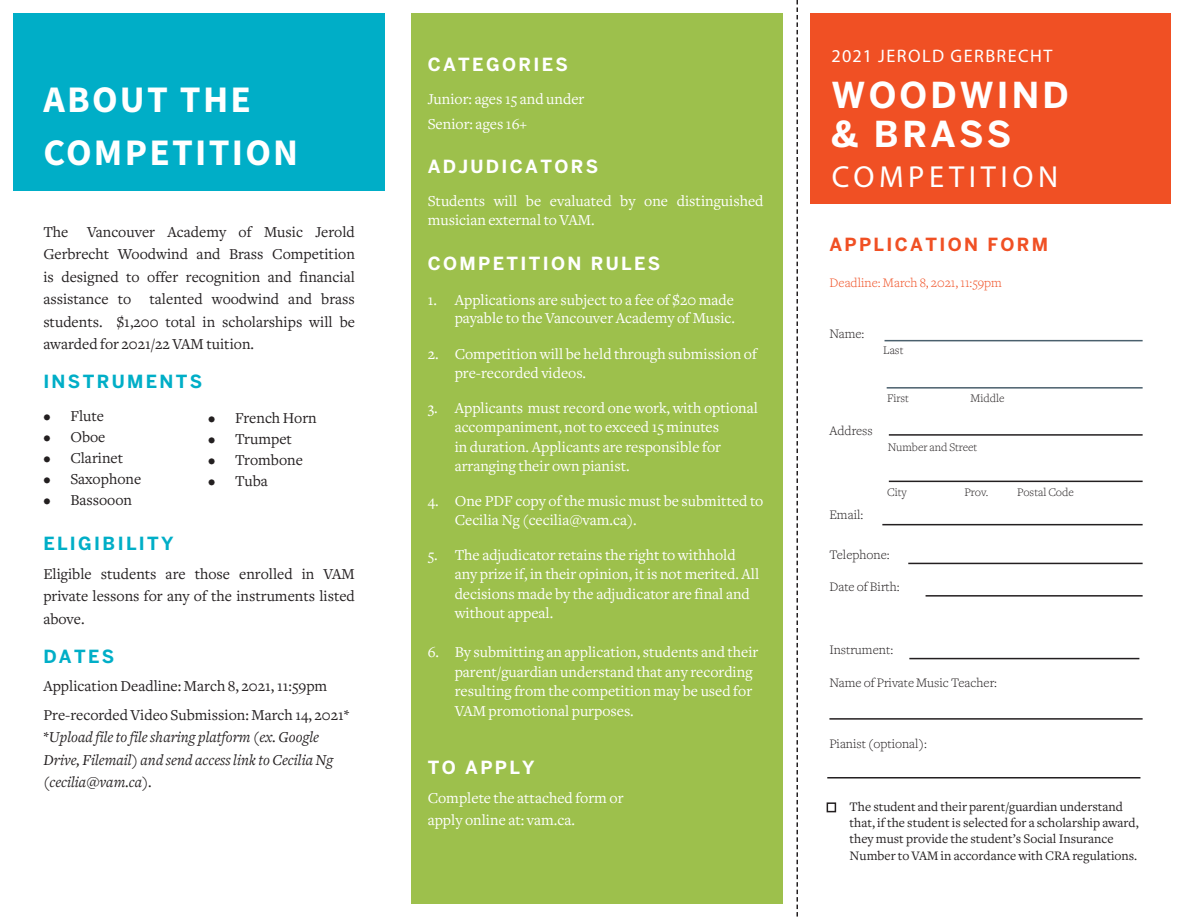
<style>
.page{position:relative;width:1188px;height:918px;background:#fff}
.page>*{position:absolute;margin:0;border:0;box-sizing:border-box;transform-origin:0 0}
.t1{font:700 37.5px/52.5px "Source Sans Pro";letter-spacing:.06em;color:#fff}
.t2{font:700 35.4px "Benton Sans";letter-spacing:.09em;color:#fff}
.t3{font:30.6px "Myriad Pro";letter-spacing:.15em;color:#fff}
.t4{font:18.15px "Myriad Pro";letter-spacing:.08em;color:#fff}
.t5{font:700 18px "Benton Sans";letter-spacing:.13em;color:#fff}
.t6{font:700 18px "Benton Sans";letter-spacing:.13em;color:#00aec7}
.t7{font:700 18px "Benton Sans";letter-spacing:.13em;color:#f05024}
.t8{font:15.75px/19.5px "Freight Text";color:#fff}
.t9{font:15.75px/22.5px "Freight Text";color:#231f20;text-align:justify}
.t10{font:italic 15.75px/22.5px "Freight Text";color:#231f20}
.t11{font:13.5px/16.2px "Freight Text";color:#231f20}
.t12{font:300 13.5px "Freight Text";color:#231f20}
.t13{font:300 13.5px "Freight Text";color:#f05024}
.t14{font:300 12px "Freight Text";color:#231f20}
.s1{font-style:normal}
</style>
<div class="page">
<div style="left:810px;top:14px;width:361px;height:190px;background:#f05024"></div>
<div style="left:13px;top:14px;width:372px;height:177px;background:#00aec7"></div>
<div style="left:412px;top:14px;width:371px;height:890px;background:#9dc04c"></div>
<hr style="left:887px;top:387px;width:256px;height:2px;background:#4a606d">
<hr style="left:885px;top:340px;width:258px;height:1px;background:#4a606d">
<hr style="left:889px;top:481px;width:254px;height:1px;background:#231f20">
<hr style="left:889px;top:434px;width:254px;height:2px;background:#231f20">
<hr style="left:882px;top:524px;width:261px;height:1px;background:#231f20">
<hr style="left:908px;top:563px;width:235px;height:1px;background:#231f20">
<hr style="left:926px;top:595px;width:217px;height:2px;background:#231f20">
<hr style="left:829px;top:718px;width:314px;height:2px;background:#231f20">
<hr style="left:827px;top:777px;width:313px;height:2px;background:#231f20">
<svg style="left:796px;top:0;width:2px;height:917px"></svg>
<hr style="left:909px;top:658px;width:230px;height:1px;background:#231f20">
<div style="left:827px;top:802px;width:9px;height:10px;border:2px solid #231f20"></div>
<p class="t1" style="left:43px;top:73px;width:256px">ABOUT THE<br>COMPETITION</p>
<p class="t9" style="left:43px;top:221px;width:313px">The Vancouver Academy of Music Jerold Gerbrecht Woodwind and Brass Competition is designed to offer recognition and financial assistance to talented woodwind and brass students. $1,200 total in scholarships will be awarded for 2021/22 VAM tuition.</p>
<p class="t6" style="left:43px;top:371px;width:161px">INSTRUMENTS</p>
<p class="t9" style="left:43px;top:405px;width:62px">• Flute</p>
<p class="t9" style="left:43px;top:426px;width:64px">• Oboe</p>
<p class="t9" style="left:43px;top:447px;width:81px">• Clarinet</p>
<p class="t9" style="left:43px;top:468px;width:99px">• Saxophone</p>
<p class="t9" style="left:43px;top:489px;width:90px">• Bassooon</p>
<p class="t9" style="left:208px;top:407px;width:110px">• French Horn</p>
<p class="t9" style="left:208px;top:428px;width:85px">• Trumpet</p>
<p class="t9" style="left:208px;top:449px;width:96px">• Trombone</p>
<p class="t9" style="left:208px;top:470px;width:61px">• Tuba</p>
<p class="t6" style="left:43px;top:533px;width:132px">ELIGIBILITY</p>
<p class="t9" style="left:43px;top:563px;width:313px">Eligible students are those enrolled in VAM private lessons for any of the instruments listed above.</p>
<p class="t6" style="left:43px;top:645px;width:73px">DATES</p>
<p class="t9" style="left:43px;top:672px;width:308px;line-height:28.5px">Application Deadline: March 8, 2021, 11:59pm<br>Pre-recorded Video Submission: March 14, 2021*</p>
<p class="t10" style="left:43px;top:726px;width:291px"><span class="s1">*</span>Upload file to file sharing platform (ex. Google<br>Drive, Filemail) and send access link to Cecilia Ng (cecilia@vam.ca).</p>
<p class="t5" style="left:428px;top:53px;width:142px">CATEGORIES</p>
<p class="t8" style="left:428px;top:89px;width:158px">Junior: ages 15 and under</p>
<p class="t8" style="left:428px;top:115px;width:101px">Senior: ages 16+</p>
<p class="t5" style="left:428px;top:155px;width:172px">ADJUDICATORS</p>
<p class="t8" style="left:428px;top:191px;width:337px">Students will be evaluated by one distinguished musician external to VAM.</p>
<p class="t5" style="left:428px;top:253px;width:234px">COMPETITION RULES</p>
<p class="t8" style="left:428px;top:291px;width:309px;line-height:18px;text-align:right">1. Applications are subject to a fee of $20 made payable to the Vancouver Academy of Music.</p>
<p class="t8" style="left:455px;top:344px;width:304px;text-indent:-27px">2. Competition will be held through submission of pre-recorded videos.</p>
<p class="t8" style="left:455px;top:398px;width:305px;text-indent:-27px">3. Applicants must record one work, with optional accompaniment, not to exceed 15 minutes<br>in duration. Applicants are responsible for arranging their own pianist.</p>
<p class="t8" style="left:455px;top:491px;width:310px;text-indent:-27px">4. One PDF copy of the music must be submitted to<br>Cecilia Ng (cecilia@vam.ca).</p>
<p class="t8" style="left:455px;top:545px;width:306px;text-indent:-27px">5. The adjudicator retains the right to withhold any prize if, in their opinion, it is not merited. All decisions made by the adjudicator are final and without appeal.</p>
<p class="t8" style="left:455px;top:643px;width:305px;text-indent:-27px">6. By submitting an application, students and their parent/guardian understand that any recording resulting from the competition may be used for VAM promotional purposes.</p>
<p class="t5" style="left:428px;top:757px;width:109px">TO APPLY</p>
<p class="t8" style="left:428px;top:788px;width:197px">Complete the attached form or</p>
<p class="t8" style="left:428px;top:811px;width:149px">apply online at: vam.ca.</p>
<p class="t4" style="left:832px;top:45px;width:222px">2021 JEROLD GERBRECHT</p>
<p class="t2" style="left:832px;top:74px;width:239px">WOODWIND</p>
<p class="t2" style="left:832px;top:113px;width:181px">&amp; BRASS</p>
<p class="t3" style="left:832px;top:158px;width:228px">COMPETITION</p>
<p class="t7" style="left:829px;top:234px;width:220px">APPLICATION FORM</p>
<p class="t13" style="left:829px;top:275px;width:174px">Deadline: March 8, 2021, 11:59pm</p>
<p class="t12" style="left:829px;top:326px;width:36px">Name:</p>
<p class="t14" style="left:883px;top:343px;width:22px">Last</p>
<p class="t12" style="left:829px;top:423px;width:45px">Address</p>
<p class="t14" style="left:887px;top:392px;width:23px">First</p>
<p class="t14" style="left:970px;top:392px;width:36px">Middle</p>
<p class="t14" style="left:888px;top:440px;width:91px">Number and Street</p>
<p class="t14" style="left:887px;top:485px;width:21px">City</p>
<p class="t14" style="left:964px;top:485px;width:26px">Prov.</p>
<p class="t14" style="left:1017px;top:485px;width:58px">Postal Code</p>
<p class="t12" style="left:829px;top:507px;width:36px">Email:</p>
<p class="t12" style="left:829px;top:547px;width:62px">Telephone:</p>
<p class="t12" style="left:829px;top:579px;width:72px">Date of Birth:</p>
<p class="t12" style="left:829px;top:642px;width:65px">Instrument:</p>
<p class="t12" style="left:829px;top:675px;width:169px">Name of Private Music Teacher:</p>
<p class="t12" style="left:829px;top:736px;width:99px">Pianist (optional):</p>
<p class="t11" style="left:850px;top:799px;width:291px">The student and their parent/guardian understand that, if the student is selected for a scholarship award, they must provide the student’s Social Insurance Number to VAM in accordance with CRA regulations.</p>
</div>
